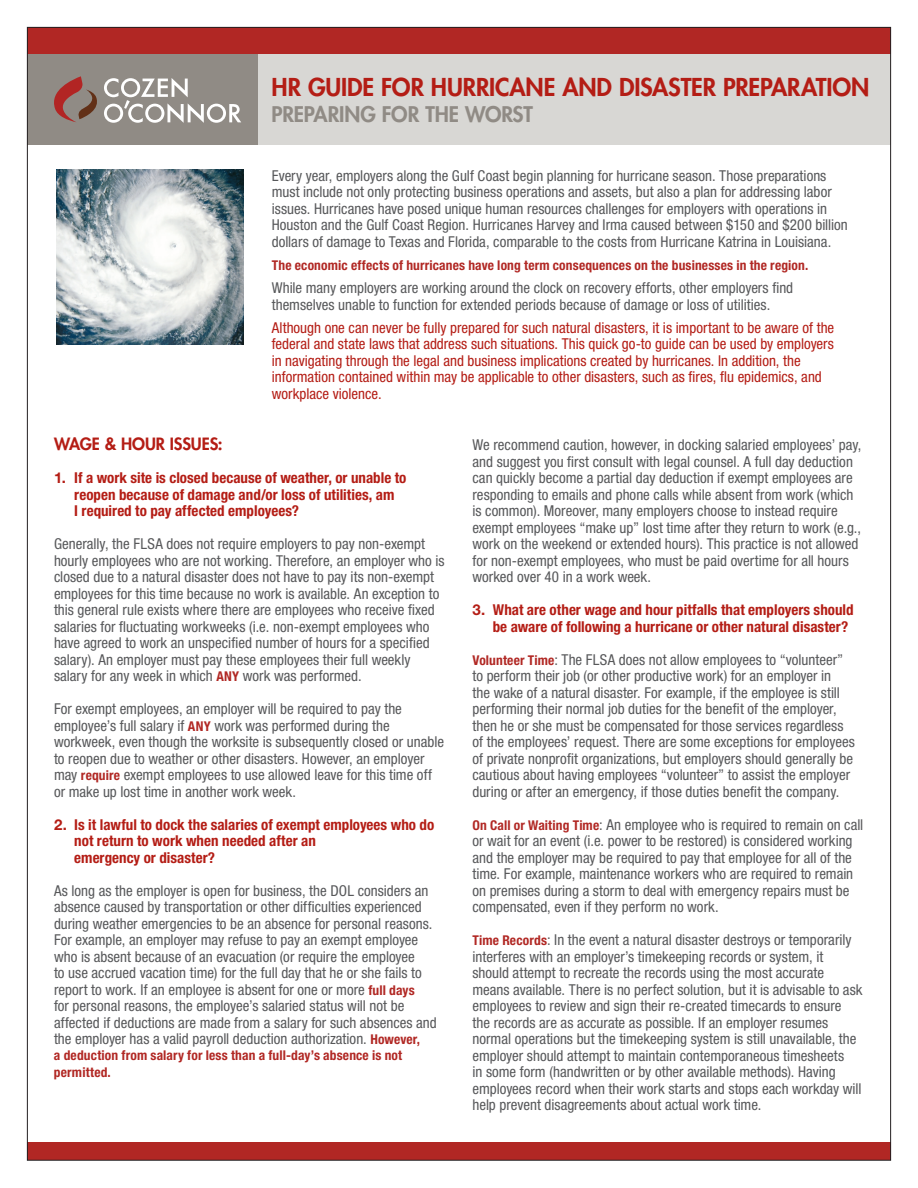
<style>
.page{position:relative;width:918px;height:1188px;background:#fff}
.page>*{position:absolute;margin:0;border:0;box-sizing:border-box;transform-origin:0 0}
.t1{font:800 24px "Futura Std";letter-spacing:-.005em;color:#b41d15}
.t2{font:800 21px "Futura Std";letter-spacing:-.01em;color:#908b85}
.t3{font:800 16.5px "Futura Std";letter-spacing:-.01em;color:#b41d15}
.t4{font:condensed 15px/16.5px "Helvetica Neue LT Std";color:#57585a}
.t5{font:condensed 15px/16.5px "Helvetica Neue LT Std";color:#b41d15}
.t6{font:700 condensed 15px/16.5px "Helvetica Neue LT Std";color:#b41d15}
.t7{font:700 condensed 13.5px/16.5px "Helvetica Neue LT Std";letter-spacing:.01em;color:#b12824}
.s1{font-stretch:normal}
.s2{font-weight:700;font-size:13.5px;color:#b12824}
</style>
<div class="page">
<div style="left:258px;top:54px;width:633px;height:91px;background:#d8d7d4"></div>
<div style="left:28px;top:54px;width:230px;height:91px;background:#908b85"></div>
<svg style="left:54px;top:76px;width:187px;height:47px"></svg>
<div style="left:27px;top:1143px;width:864px;height:17px;background:#b12724"></div>
<img style="left:57px;top:170px;width:187px;height:174px">
<div style="left:27px;top:27px;width:864px;height:27px;background:#b12724"></div>
<h1 class="t1" style="left:272px;top:72px;width:599px">HR GUIDE FOR HURRICANE AND DISASTER PREPARATION</h1>
<h2 class="t2" style="left:272px;top:101px;width:263px">PREPARING FOR THE WORST</h2>
<p class="t4" style="left:272px;top:167px;width:578px">Every year, employers along the Gulf Coast begin planning for hurricane season. Those preparations must include not only protecting business operations and assets, but also a plan for addressing labor issues. Hurricanes have posed unique human resources challenges for employers with operations in Houston and the Gulf Coast Region. Hurricanes Harvey and Irma caused between $150 and $200 billion dollars of damage to Texas and Florida, comparable to the costs from Hurricane Katrina in Louisiana.</p>
<p class="t7" style="left:272px;top:257px;width:538px">The economic effects of hurricanes have long term consequences on the businesses in the region.</p>
<p class="t4" style="left:272px;top:280px;width:523px">While many employers are working around the clock on recovery efforts, other employers find themselves unable to function for extended periods because of damage or loss of utilities.</p>
<p class="t5" style="left:272px;top:319px;width:564px">Although one can never be fully prepared for such natural disasters, it is important to be aware of the federal and state laws that address such situations. This quick go-to guide can be used by employers in navigating through the legal and business implications created by hurricanes. In addition, the information contained within may be applicable to other disasters, such as fires, flu epidemics, and workplace violence.</p>
<p class="t3" style="left:54px;top:433px;width:170px">WAGE &amp; HOUR ISSUES:</p>
<p class="t6" style="left:74px;top:469px;width:334px;text-indent:-20px"><span class="s1">1.</span> If a work site is closed because of weather, or unable to reopen because of damage and/or loss of utilities, am<br>I required to pay affected employees?</p>
<p class="t4" style="left:54px;top:535px;width:392px">Generally, the FLSA does not require employers to pay non-exempt hourly employees who are not working. Therefore, an employer who is closed due to a natural disaster does not have to pay its non-exempt employees for this time because no work is available. An exception to this general rule exists where there are employees who receive fixed salaries for fluctuating workweeks (i.e. non-exempt employees who have agreed to work an unspecified number of hours for a specified salary). An employer must pay these employees their full weekly salary for any week in which <span class="s2">ANY</span> work was performed.</p>
<p class="t4" style="left:54px;top:700px;width:391px">For exempt employees, an employer will be required to pay the employee’s full salary if <span class="s2">ANY</span> work was performed during the workweek, even though the worksite is subsequently closed or unable to reopen due to weather or other disasters. However, an employer may <span class="s2">require</span> exempt employees to use allowed leave for this time off or make up lost time in another work week.</p>
<p class="t6" style="left:74px;top:816px;width:362px;text-indent:-20px"><span class="s1">2.</span> Is it lawful to dock the salaries of exempt employees who do not return to work when needed after an<br>emergency or disaster?</p>
<p class="t4" style="left:54px;top:882px;width:384px">As long as the employer is open for business, the DOL considers an absence caused by transportation or other difficulties experienced during weather emergencies to be an absence for personal reasons.<br>For example, an employer may refuse to pay an exempt employee who is absent because of an evacuation (or require the employee<br>to use accrued vacation time) for the full day that he or she fails to report to work. If an employee is absent for one or more <span class="s2">full days<br></span>for personal reasons, the employee’s salaried status will not be affected if deductions are made from a salary for such absences and the employer has a valid payroll deduction authorization. <span class="s2">However,</span></p>
<p class="t7" style="left:54px;top:1047px;width:350px">a deduction from salary for less than a full-day’s absence is not permitted.</p>
<p class="t4" style="left:472px;top:436px;width:391px">We recommend caution, however, in docking salaried employees’ pay, and suggest you first consult with legal counsel. A full day deduction can quickly become a partial day deduction if exempt employees are responding to emails and phone calls while absent from work (which is common). Moreover, many employers choose to instead require exempt employees “make up” lost time after they return to work (e.g., work on the weekend or extended hours). This practice is not allowed for non-exempt employees, who must be paid overtime for all hours worked over 40 in a work week.</p>
<p class="t6" style="left:493px;top:601px;width:362px;text-indent:-20px"><span class="s1">3.</span> What are other wage and hour pitfalls that employers should be aware of following a hurricane or other natural disaster?</p>
<p class="t4" style="left:472px;top:651px;width:384px"><span class="s2">Volunteer Time</span>: The FLSA does not allow employees to “volunteer” to perform their job (or other productive work) for an employer in<br>the wake of a natural disaster. For example, if the employee is still performing their normal job duties for the benefit of the employer, then he or she must be compensated for those services regardless of the employees’ request. There are some exceptions for employees of private nonprofit organizations, but employers should generally be cautious about having employees “volunteer” to assist the employer during or after an emergency, if those duties benefit the company.</p>
<p class="t4" style="left:472px;top:816px;width:392px"><span class="s2">On Call or Waiting Time</span>: An employee who is required to remain on call or wait for an event (i.e. power to be restored) is considered working and the employer may be required to pay that employee for all of the time. For example, maintenance workers who are required to remain on premises during a storm to deal with emergency repairs must be compensated, even if they perform no work.</p>
<p class="t4" style="left:472px;top:931px;width:392px"><span class="s2">Time Records</span>: In the event a natural disaster destroys or temporarily interferes with an employer’s timekeeping records or system, it should attempt to recreate the records using the most accurate means available. There is no perfect solution, but it is advisable to ask employees to review and sign their re-created timecards to ensure the records are as accurate as possible. If an employer resumes normal operations but the timekeeping system is still unavailable, the employer should attempt to maintain contemporaneous timesheets<br>in some form (handwritten or by other available methods). Having employees record when their work starts and stops each workday will help prevent disagreements about actual work time.</p>
</div>
